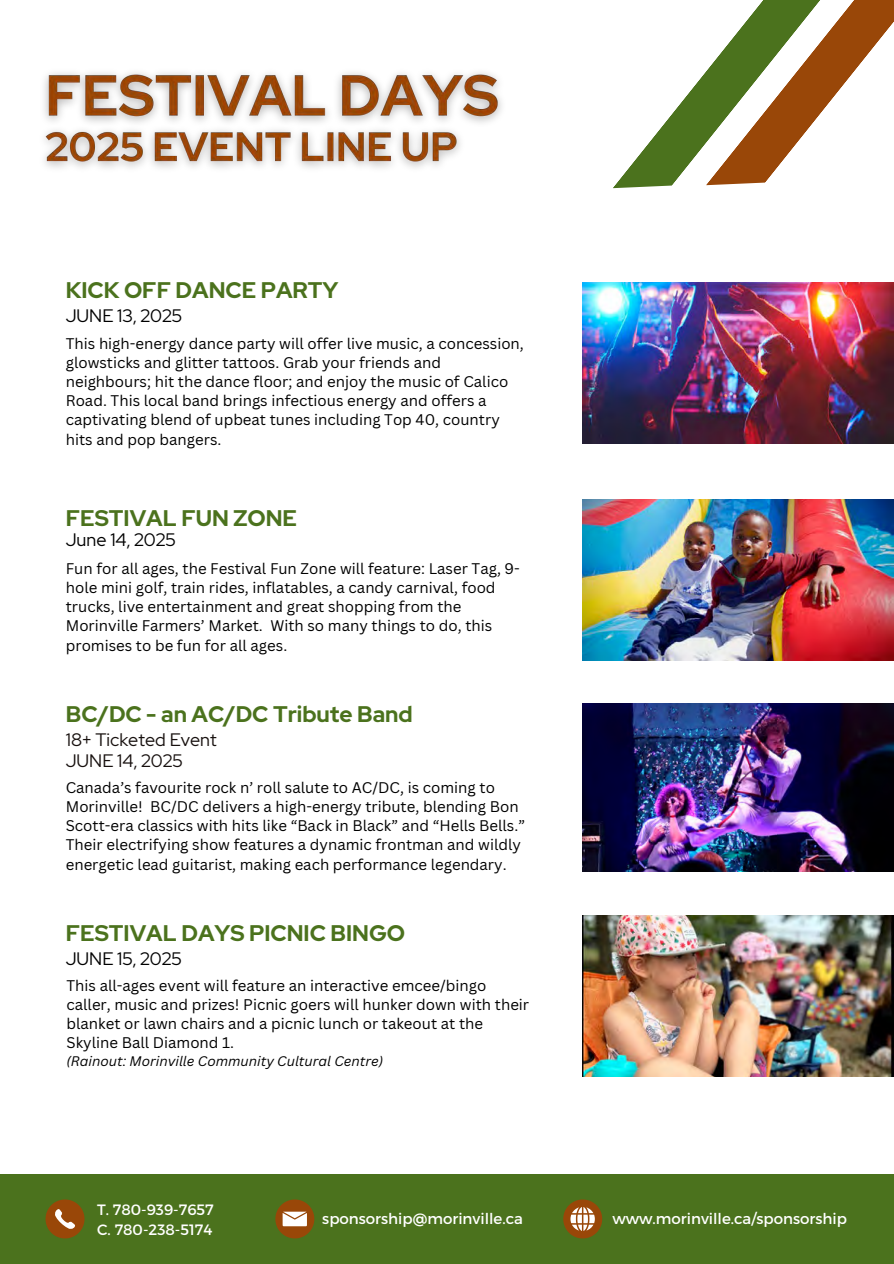
<style>
.page{position:relative;width:894px;height:1264px;background:#fff}
.page>*{position:absolute;margin:0;border:0;box-sizing:border-box;transform-origin:0 0}
.t1{font:700 22.5px "Red Hat Display";color:#4b721d}
.t2{font:18px "Red Hat Display";color:#000}
.t3{font:18px/21.3px "Red Hat Display";color:#17100e}
.t4{font:15px/19.2px "Canva Sans";color:#000}
.t5{font:15px/20.2px "Montserrat";color:#fff}
.t6{font:italic 13.5px "Canva Sans";color:#000}
</style>
<div class="page">
<svg style="left:613px;top:73px;width:97px;height:115px"></svg>
<svg style="left:705px;top:0;width:188px;height:185px"></svg>
<div style="left:0;top:1174px;width:893px;height:89px;background:#4b721d"></div>
<svg style="left:275px;top:1199px;width:39px;height:39px"></svg>
<svg style="left:563px;top:1199px;width:39px;height:39px"></svg>
<svg style="left:46px;top:1199px;width:38px;height:39px"></svg>
<img style="left:582px;top:283px;width:311px;height:160px">
<img style="left:582px;top:499px;width:311px;height:161px">
<img style="left:582px;top:703px;width:311px;height:168px">
<img style="left:582px;top:915px;width:311px;height:161px">
<img style="left:44px;top:72px;width:458px;height:96px">
<p class="t1" style="left:66px;top:275px;width:274px">KICK OFF DANCE PARTY</p>
<p class="t2" style="left:66px;top:303px;width:118px">JUNE 13, 2025</p>
<p class="t4" style="left:66px;top:333px;width:459px">This high-energy dance party will offer live music, a concession, glowsticks and glitter tattoos. Grab your friends and neighbours; hit the dance floor; and enjoy the music of Calico Road. This local band brings infectious energy and offers a captivating blend of upbeat tunes including Top 40, country hits and pop bangers.</p>
<p class="t1" style="left:66px;top:503px;width:233px">FESTIVAL FUN ZONE</p>
<p class="t2" style="left:66px;top:528px;width:111px">June 14, 2025</p>
<h2 class="t4" style="left:66px;top:558px;width:455px">Fun for all ages, the Festival Fun Zone will feature: Laser Tag, 9- hole mini golf, train rides, inflatables, a candy carnival, food trucks, live entertainment and great shopping from the Morinville Farmers’ Market. With so many things to do, this promises to be fun for all ages.</h2>
<p class="t1" style="left:66px;top:699px;width:348px">BC/DC - an AC/DC Tribute Band</p>
<p class="t3" style="left:66px;top:729px;width:152px">18+ Ticketed Event<br>JUNE 14, 2025</p>
<p class="t4" style="left:66px;top:777px;width:460px">Canada’s favourite rock n’ roll salute to AC/DC, is coming to Morinville! BC/DC delivers a high-energy tribute, blending Bon Scott-era classics with hits like “Back in Black” and “Hells Bells.” Their electrifying show features a dynamic frontman and wildly energetic lead guitarist, making each performance legendary.</p>
<p class="t1" style="left:66px;top:918px;width:341px">FESTIVAL DAYS PICNIC BINGO</p>
<p class="t2" style="left:66px;top:946px;width:117px">JUNE 15, 2025</p>
<p class="t4" style="left:67px;top:975px;width:464px">This all-ages event will feature an interactive emcee/bingo caller, music and prizes! Picnic goers will hunker down with their blanket or lawn chairs and a picnic lunch or takeout at the Skyline Ball Diamond 1.</p>
<h4 class="t6" style="left:67px;top:1051px;width:318px">(Rainout: Morinville Community Cultural Centre)</h4>
<h3 class="t5" style="left:97px;top:1198px;width:118px">T. 780-939-7657<br>C. 780-238-5174</h3>
<p class="t5" style="left:322px;top:1207px;width:202px">sponsorship@morinville.ca</p>
<p class="t5" style="left:612px;top:1207px;width:236px">www.morinville.ca/sponsorship</p>
</div>
